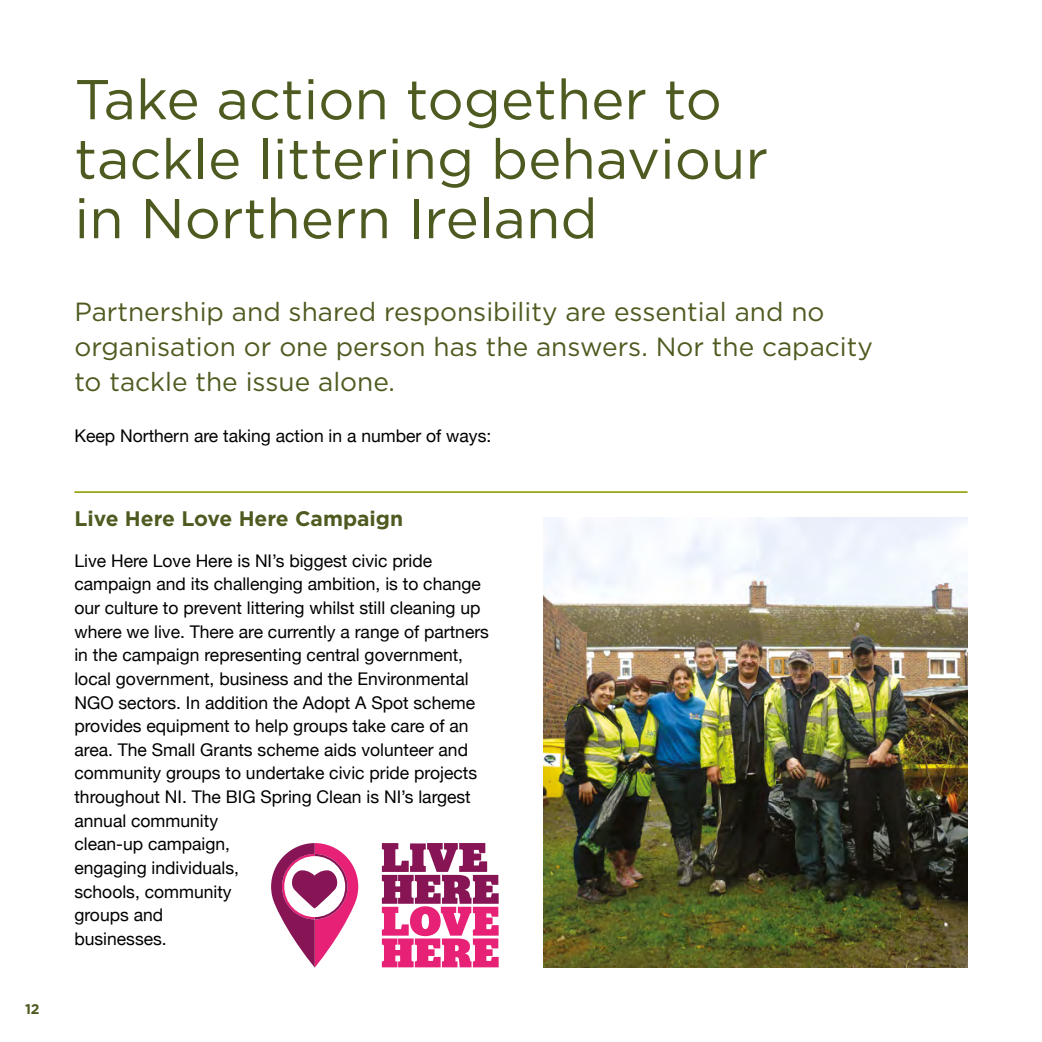
<style>
.page{position:relative;width:1042px;height:1042px;background:#fff}
.page>*{position:absolute;margin:0;border:0;box-sizing:border-box;transform-origin:0 0}
.t1{font:56px/59.5px "Gotham";color:#4e5b20}
.t2{font:26.25px/35px "Gotham";color:#4e5b20}
.t3{font:700 21px "Gotham";color:#4e5b20}
.t4{font:17.5px/23.6px "Helvetica Neue";color:#000}
.t5{font:700 14px "Gotham";color:#4e5b20}
</style>
<div class="page">
<hr style="left:74px;top:491px;width:893px;height:2px;background:#97a714">
<svg style="left:271px;top:843px;width:87px;height:124px"></svg>
<svg style="left:382px;top:843px;width:117px;height:124px"></svg>
<img style="left:543px;top:517px;width:424px;height:450px">
<p class="t5" style="left:25px;top:999px;width:16px">12</p>
<h1 class="t1" style="left:74px;top:68px;width:695px">Take action together to tackle littering behaviour in Northern Ireland</h1>
<h2 class="t2" style="left:74px;top:294px;width:800px">Partnership and shared responsibility are essential and no organisation or one person has the answers. Nor the capacity to tackle the issue alone.</h2>
<p class="t4" style="left:74px;top:425px;width:418px">Keep Northern are taking action in a number of ways:</p>
<p class="t3" style="left:74px;top:504px;width:330px">Live Here Love Here Campaign</p>
<p class="t4" style="left:74px;top:550px;width:416px">Live Here Love Here is NI’s biggest civic pride campaign and its challenging ambition, is to change our culture to prevent littering whilst still cleaning up where we live. There are currently a range of partners in the campaign representing central government, local government, business and the Environmental NGO sectors. In addition the Adopt A Spot scheme provides equipment to help groups take care of an area. The Small Grants scheme aids volunteer and community groups to undertake civic pride projects throughout NI. The BIG Spring Clean is NI’s largest annual community<br>clean-up campaign,<br>engaging individuals,<br>schools, community<br>groups and<br>businesses.</p>
</div>
